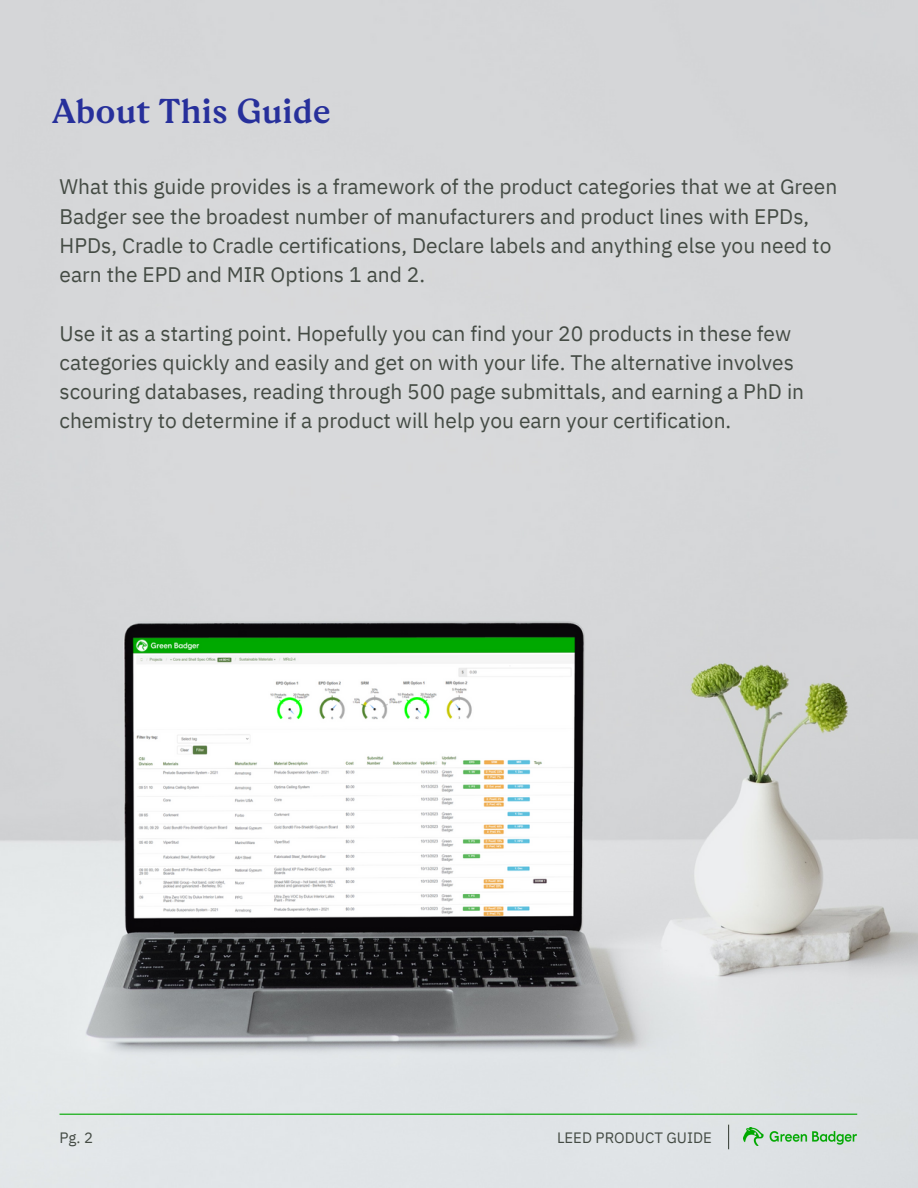
<style>
.page{position:relative;width:918px;height:1188px;background:#fff}
.page>*{position:absolute;margin:0;border:0;box-sizing:border-box;transform-origin:0 0}
.t1{font:500 34.5px "Rza";color:#27309b}
.t2{font:21px/29.2px "IBM Plex Sans";color:#444b44}
.t3{font:15px "IBM Plex Sans";color:#444b44}
</style>
<div class="page">
<img style="left:0;top:0;width:918px;height:1188px">
<hr style="left:60px;top:1114px;width:797px;height:1px;background:#00a900">
<img style="left:743px;top:1128px;width:114px;height:18px">
<svg style="left:728px;top:1125px;width:1px;height:24px"></svg>
<h2 class="t1" style="left:52px;top:90px;width:280px">About This Guide</h2>
<h1 class="t2" style="left:60px;top:172px;width:779px">What this guide provides is a framework of the product categories that we at Green Badger see the broadest number of manufacturers and product lines with EPDs, HPDs, Cradle to Cradle certifications, Declare labels and anything else you need to earn the EPD and MIR Options 1 and 2.</h1>
<h2 class="t2" style="left:60px;top:318px;width:746px">Use it as a starting point. Hopefully you can find your 20 products in these few categories quickly and easily and get on with your life. The alternative involves scouring databases, reading through 500 page submittals, and earning a PhD in chemistry to determine if a product will help you earn your certification.</h2>
<p class="t3" style="left:60px;top:1127px;width:35px">Pg. 2</p>
<p class="t3" style="left:557px;top:1127px;width:156px">LEED PRODUCT GUIDE</p>
</div>
